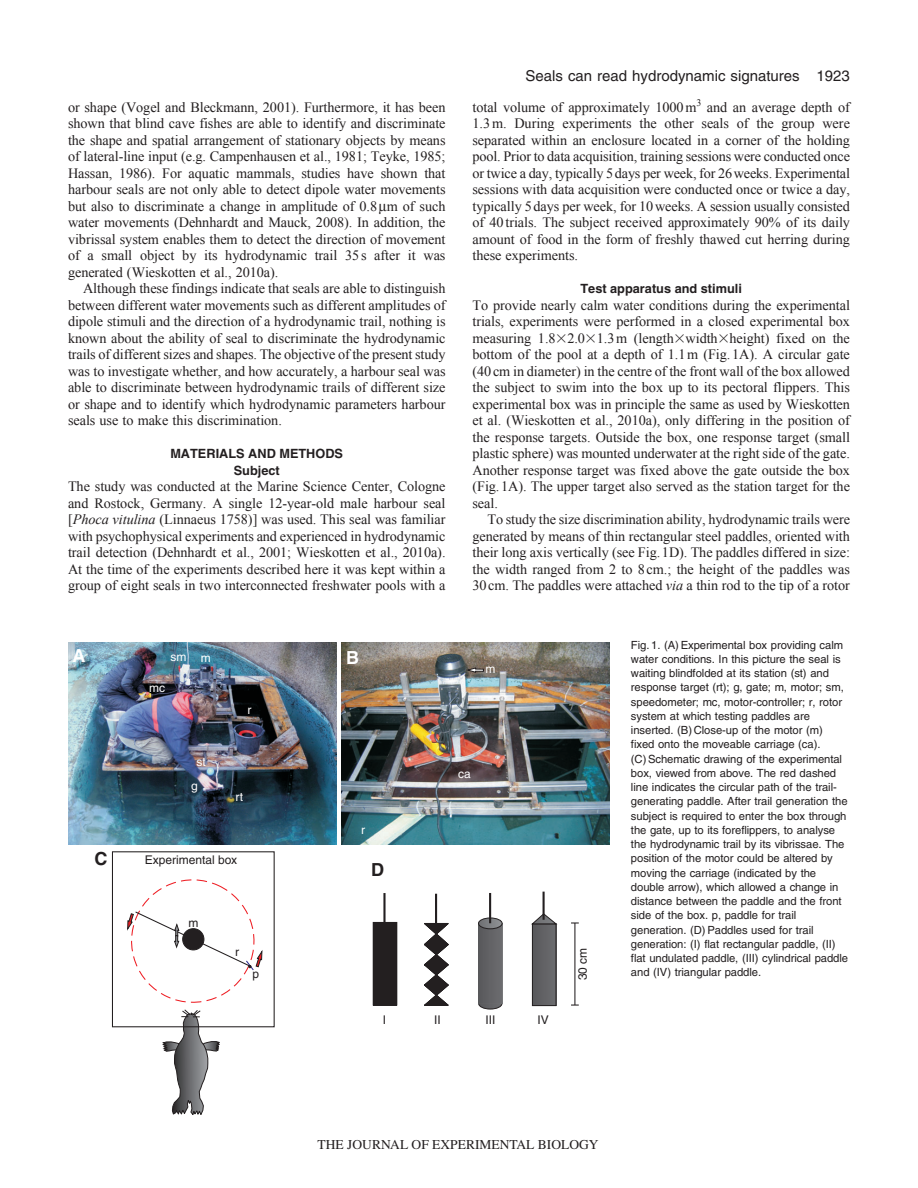
<style>
.page{position:relative;width:918px;height:1188px;background:#fff}
.page>*{position:absolute;margin:0;border:0;box-sizing:border-box;transform-origin:0 0}
.t1{font:700 18px "Helvetica";color:#fff}
.t2{font:700 18px "Helvetica";color:#231f20}
.t3{font:15px "Helvetica";color:#231f20}
.t4{font:14.25px/16.5px "Times New Roman";letter-spacing:-.005em;color:#231f20;text-align:justify}
.t5{font:13.5px "Times";color:#231f20}
.t6{font:700 12.75px/16.5px "Helvetica";color:#231f20;text-align:center}
.t7{font:12px "Helvetica";color:#231f20}
.t8{font:12px "Helvetica";color:#fff}
.t9{font:11.25px/14.2px "Helvetica";letter-spacing:-.005em;color:#231f20}
.s1{font-style:italic}
.s2{font-family:"Mathematical Pi One"}
</style>
<div class="page">
<img style="left:68px;top:643px;width:269px;height:201px">
<img style="left:341px;top:643px;width:269px;height:201px">
<div style="left:375px;top:924px;width:20px;height:79px;background:#231f20"></div>
<div style="left:373px;top:922px;width:24px;height:83px;border:1px solid #231f20"></div>
<hr style="left:383px;top:893px;width:3px;height:30px;background:#231f20">
<svg style="left:424px;top:923px;width:25px;height:83px"></svg>
<hr style="left:435px;top:894px;width:2px;height:29px;background:#231f20">
<img style="left:479px;top:998px;width:23px;height:11px;border-radius:50%">
<div style="left:478px;top:998px;width:24px;height:11px;border:1px solid #231f20;border-radius:50%"></div>
<img style="left:479px;top:925px;width:23px;height:79px">
<img style="left:479px;top:918px;width:23px;height:11px;border-radius:50%">
<div style="left:478px;top:918px;width:24px;height:11px;border:1px solid #231f20;border-radius:50%"></div>
<hr style="left:489px;top:893px;width:2px;height:30px;background:#231f20">
<img style="left:534px;top:926px;width:20px;height:78px">
<div style="left:532px;top:924px;width:24px;height:82px;border:1px solid #231f20"></div>
<svg style="left:531px;top:913px;width:27px;height:12px"></svg>
<hr style="left:543px;top:892px;width:2px;height:28px;background:#231f20">
<svg style="left:571px;top:922px;width:8px;height:2px"></svg>
<hr style="left:574px;top:923px;width:1px;height:82px;background:#231f20">
<div style="left:112px;top:851px;width:163px;height:176px;border:1px solid #231f20"></div>
<svg style="left:465px;top:667px;width:19px;height:6px"></svg>
<svg style="left:123px;top:879px;width:140px;height:236px"></svg>
<p class="t4" style="left:68px;top:99px;width:379px">or shape (Vogel and Bleckmann, 2001). Furthermore, it has been shown that blind cave fishes are able to identify and discriminate the shape and spatial arrangement of stationary objects by means of lateral-line input (e.g. Campenhausen et al., 1981; Teyke, 1985; Hassan, 1986). For aquatic mammals, studies have shown that harbour seals are not only able to detect dipole water movements but also to discriminate a change in amplitude of 0.8 m of such water movements (Dehnhardt and Mauck, 2008). In addition, the vibrissal system enables them to detect the direction of movement of a small object by its hydrodynamic trail 35s after it was generated (Wieskotten et al., 2010a).</p>
<p class="t4" style="left:68px;top:280px;width:379px;text-indent:15px">Although these findings indicate that seals are able to distinguish between different water movements such as different amplitudes of dipole stimuli and the direction of a hydrodynamic trail, nothing is known about the ability of seal to discriminate the hydrodynamic trails of different sizes and shapes. The objective of the present study was to investigate whether, and how accurately, a harbour seal was able to discriminate between hydrodynamic trails of different size or shape and to identify which hydrodynamic parameters harbour seals use to make this discrimination.</p>
<p class="t6" style="left:170px;top:447px;width:174px">MATERIALS AND METHODS<br>Subject</p>
<p class="t4" style="left:68px;top:478px;width:379px">The study was conducted at the Marine Science Center, Cologne and Rostock, Germany. A single 12-year-old male harbour seal [<span class="s1">Phoca vitulina</span> (Linnaeus 1758)] was used. This seal was familiar with psychophysical experiments and experienced in hydrodynamic trail detection (Dehnhardt et al., 2001; Wieskotten et al., 2010a).<br>At the time of the experiments described here it was kept within a group of eight seals in two interconnected freshwater pools with a</p>
<p class="t3" style="left:526px;top:70px;width:326px">Seals can read hydrodynamic signatures 1923</p>
<p class="t4" style="left:472px;top:99px;width:379px">total volume of approximately 1000m<sup>3</sup> and an average depth of 1.3m. During experiments the other seals of the group were separated within an enclosure located in a corner of the holding pool. Prior to data acquisition, training sessions were conducted once or twice a day, typically 5days per week, for 26weeks. Experimental sessions with data acquisition were conducted once or twice a day, typically 5days per week, for 10weeks. A session usually consisted of 40trials. The subject received approximately 90% of its daily amount of food in the form of freshly thawed cut herring during these experiments.</p>
<p class="t6" style="left:580px;top:282px;width:163px">Test apparatus and stimuli</p>
<p class="t4" style="left:472px;top:297px;width:379px">To provide nearly calm water conditions during the experimental trials, experiments were performed in a closed experimental box measuring 1.8<span class="s2">-</span>2.0<span class="s2">-</span>1.3m (length<span class="s2">-</span>width<span class="s2">-</span>height) fixed on the bottom of the pool at a depth of 1.1m (Fig.1A). A circular gate (40cm in diameter) in the centre of the front wall of the box allowed the subject to swim into the box up to its pectoral flippers. This experimental box was in principle the same as used by Wieskotten et al. (Wieskotten et al., 2010a), only differing in the position of the response targets. Outside the box, one response target (small plastic sphere) was mounted underwater at the right side of the gate.<br>Another response target was fixed above the gate outside the box (Fig.1A). The upper target also served as the station target for the seal.</p>
<p class="t4" style="left:472px;top:511px;width:379px;text-indent:15px">To study the size discrimination ability, hydrodynamic trails were generated by means of thin rectangular steel paddles, oriented with their long axis vertically (see Fig.1D). The paddles differed in size: the width ranged from 2 to 8cm.; the height of the paddles was 30cm. The paddles were attached <span class="s1">via</span> a thin rod to the tip of a rotor</p>
<p class="t1" style="left:73px;top:649px;width:14px">A</p>
<p class="t1" style="left:346px;top:651px;width:14px">B</p>
<p class="t8" style="left:171px;top:652px;width:17px">sm</p>
<p class="t8" style="left:201px;top:653px;width:11px">m</p>
<p class="t2" style="left:94px;top:852px;width:14px">C</p>
<p class="t8" style="left:149px;top:684px;width:17px">mc</p>
<p class="t8" style="left:196px;top:757px;width:11px">st</p>
<p class="t8" style="left:191px;top:781px;width:8px">g</p>
<p class="t8" style="left:248px;top:705px;width:5px">r</p>
<p class="t8" style="left:235px;top:792px;width:9px">rt</p>
<p class="t7" style="left:145px;top:856px;width:94px">Experimental box</p>
<p class="t7" style="left:189px;top:919px;width:11px">m</p>
<p class="t7" style="left:235px;top:948px;width:5px">r</p>
<p class="t7" style="left:253px;top:969px;width:8px">p</p>
<p class="t8" style="left:361px;top:826px;width:5px">r</p>
<p class="t2" style="left:371px;top:863px;width:14px">D</p>
<p class="t8" style="left:486px;top:664px;width:11px">m</p>
<p class="t8" style="left:458px;top:770px;width:14px">ca</p>
<p class="t7" style="left:578px;top:981px;width:34px;rotate:-91deg">30 cm</p>
<p class="t9" style="left:631px;top:639px;width:219px">Fig. 1. (A)Experimental box providing calm water conditions. In this picture the seal is waiting blindfolded at its station (st) and response target (rt); g, gate; m, motor; sm, speedometer; mc, motor-controller; r, rotor system at which testing paddles are inserted. (B) Close-up of the motor (m) fixed onto the moveable carriage (ca). (C)Schematic drawing of the experimental box, viewed from above. The red dashed line indicates the circular path of the trail&shy;generating paddle. After trail generation the subject is required to enter the box through the gate, up to its foreflippers, to analyse the hydrodynamic trail by its vibrissae. The position of the motor could be altered by moving the carriage (indicated by the double arrow), which allowed a change in distance between the paddle and the front side of the box. p, paddle for trail generation. (D)Paddles used for trail generation: (I) flat rectangular paddle, (II) flat undulated paddle, (III) cylindrical paddle and (IV) triangular paddle.</p>
<p class="t7" style="left:383px;top:1015px;width:5px">I</p>
<p class="t7" style="left:485px;top:1015px;width:12px">III</p>
<p class="t7" style="left:538px;top:1015px;width:13px">IV</p>
<p class="t7" style="left:434px;top:1015px;width:8px">II</p>
<p class="t5" style="left:318px;top:1137px;width:282px">THE JOURNAL OF EXPERIMENTAL BIOLOGY</p>
</div>
